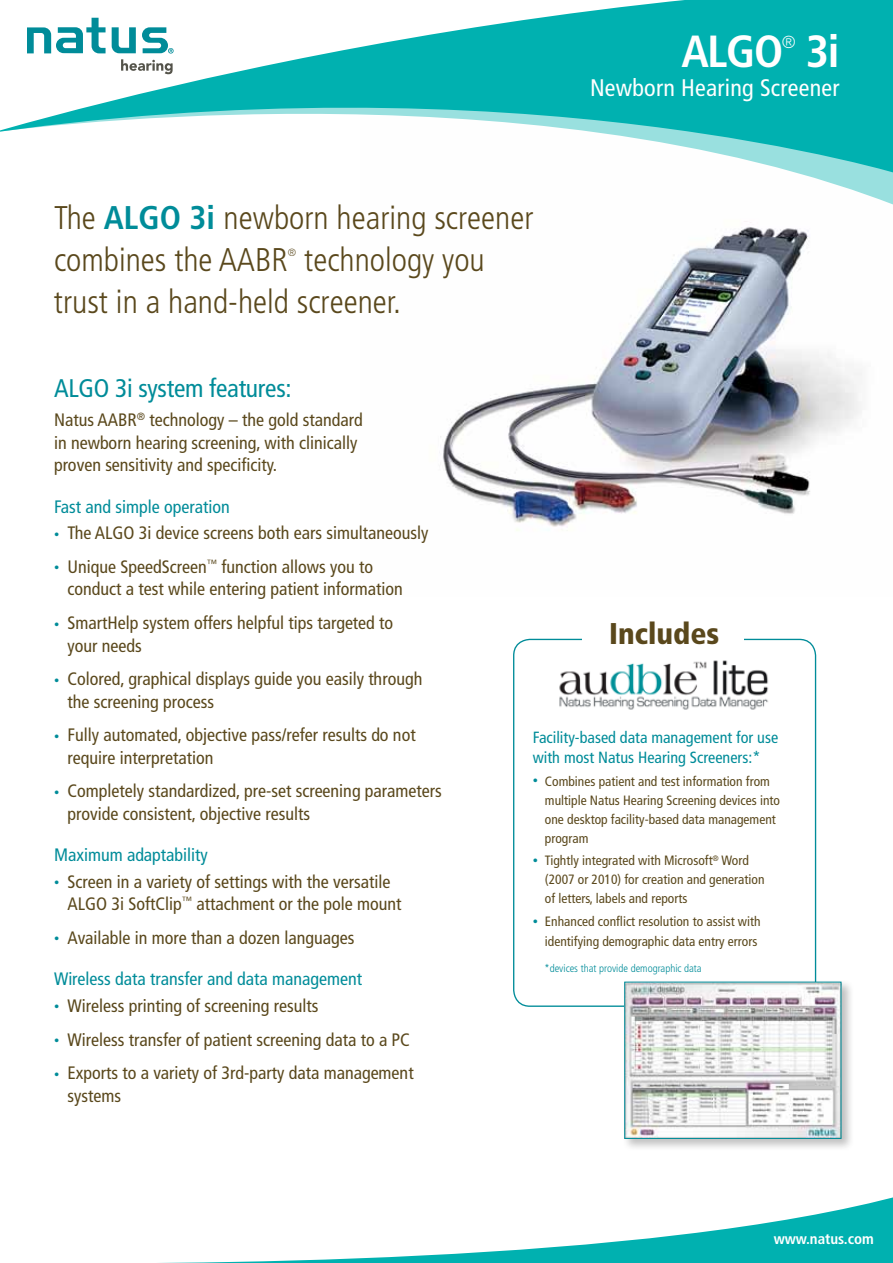
<style>
.page{position:relative;width:893px;height:1263px;background:#fff}
.page>*{position:absolute;margin:0;border:0;box-sizing:border-box;transform-origin:0 0}
.t1{font:700 condensed 45px "Frutiger LT Std";letter-spacing:-.03em;color:#fff}
.t2{font:300 condensed 32.85px/42px "Frutiger LT Std";color:#5a481c}
.t3{font:900 condensed 30px "Frutiger LT Std";color:#5a481c}
.t4{font:condensed 25.5px "Frutiger LT Std";letter-spacing:-.01em;color:#008c99}
.t5{font:condensed 24px "Frutiger LT Std";letter-spacing:.01em;color:#fff}
.t6{font:condensed 18px/22.5px "Frutiger LT Std";color:#5a481c}
.t7{font:condensed 18px "Frutiger LT Std";color:#008c99}
.t8{font:300 condensed 17.55px "Frutiger LT Std";color:#fff}
.t9{font:condensed 16.2px/20.2px "Frutiger LT Std";color:#008c99}
.t10{font:700 condensed 15px "Frutiger LT Std";color:#fff}
.t11{font:condensed 13.5px/18.9px "Frutiger LT Std";color:#5a481c}
.t12{font:300 condensed 10.8px "Frutiger LT Std";color:#008c99}
.t13{font:300 condensed 10.5px "Frutiger LT Std";color:#5a481c}
.s1{font-weight:700;color:#008c99}
.s2{font-size:10.5px;color:#008c99}
</style>
<div class="page">
<img style="left:440px;top:221px;width:422px;height:310px">
<svg style="left:808px;top:176px;width:85px;height:29px"></svg>
<svg style="left:725px;top:155px;width:168px;height:21px;fill:#99e0df"></svg>
<svg style="left:0;top:0;width:893px;height:155px;fill:#00b1b0"></svg>
<svg style="left:27px;top:18px;width:79px;height:35px"></svg>
<svg style="left:112px;top:27px;width:62px;height:47px"></svg>
<svg style="left:160px;top:1197px;width:733px;height:66px"></svg>
<img style="left:559px;top:660px;width:210px;height:50px">
<div style="left:622px;top:979px;width:232px;height:173px;background:#000;opacity:.25"></div>
<img style="left:626px;top:983px;width:213px;height:154px">
<div style="left:624px;top:981px;width:217px;height:158px;border:1px solid #008c99"></div>
<h2 class="t2" style="left:54px;top:197px;width:481px">The <span class="s1">ALGO 3i</span> newborn hearing screener combines the AABR</h2>
<h2 class="t2" style="left:54px;top:239px;width:432px;text-indent:250px">technology you trust in a hand-held screener.</h2>
<p class="t13" style="left:288px;top:247px;width:10px">®</p>
<h1 class="t1" style="left:681px;top:24px;width:103px">ALGO</h1>
<p class="t8" style="left:782px;top:32px;width:15px">®</p>
<h1 class="t1" style="left:806px;top:24px;width:35px">3i</h1>
<h3 class="t5" style="left:590px;top:74px;width:251px">Newborn Hearing Screener</h3>
<h3 class="t4" style="left:54px;top:373px;width:239px">ALGO 3i system features:</h3>
<p class="t6" style="left:54px;top:409px;width:310px">Natus AABR<sup>®</sup> technology – the gold standard in newborn hearing screening, with clinically proven sensitivity and specificity.</p>
<p class="t7" style="left:54px;top:496px;width:177px">Fast and simple operation</p>
<p class="t6" style="left:54px;top:522px;width:376px"><span class="s2">•</span> The ALGO 3i device screens both ears simultaneously</p>
<p class="t6" style="left:67px;top:556px;width:337px;text-indent:-13px"><span class="s2">•</span> Unique SpeedScreen<sup>™</sup> function allows you to conduct a test while entering patient information</p>
<p class="t6" style="left:68px;top:612px;width:327px;text-indent:-14px"><span class="s2">•</span> SmartHelp system offers helpful tips targeted to your needs</p>
<p class="t6" style="left:68px;top:668px;width:356px;text-indent:-14px"><span class="s2">•</span> Colored, graphical displays guide you easily through the screening process</p>
<p class="t6" style="left:68px;top:724px;width:350px;text-indent:-14px"><span class="s2">•</span> Fully automated, objective pass/refer results do not require interpretation</p>
<p class="t6" style="left:68px;top:780px;width:376px;text-indent:-14px"><span class="s2">•</span> Completely standardized, pre-set screening parameters provide consistent, objective results</p>
<p class="t7" style="left:54px;top:844px;width:155px">Maximum adaptability</p>
<p class="t6" style="left:68px;top:870px;width:336px;text-indent:-14px"><span class="s2">•</span> Screen in a variety of settings with the versatile<br>ALGO 3i SoftClip<sup>™</sup> attachment or the pole mount</p>
<p class="t6" style="left:54px;top:926px;width:302px"><span class="s2">•</span> Available in more than a dozen languages</p>
<p class="t7" style="left:54px;top:968px;width:310px">Wireless data transfer and data management</p>
<p class="t6" style="left:54px;top:995px;width:266px"><span class="s2">•</span> Wireless printing of screening results</p>
<p class="t6" style="left:54px;top:1028px;width:357px"><span class="s2">•</span> Wireless transfer of patient screening data to a PC</p>
<p class="t6" style="left:68px;top:1062px;width:348px;text-indent:-14px"><span class="s2">•</span> Exports to a variety of 3rd-party data management systems</p>
<h3 class="t3" style="left:609px;top:615px;width:112px">Includes</h3>
<p class="t9" style="left:533px;top:727px;width:247px">Facility-based data management for use with most Natus Hearing Screeners:*</p>
<p class="t11" style="left:545px;top:772px;width:237px;text-indent:-12px"><span class="s2">•</span> Combines patient and test information from multiple Natus Hearing Screening devices into one desktop facility-based data management program</p>
<p class="t11" style="left:545px;top:851px;width:221px;text-indent:-12px"><span class="s2">•</span> Tightly integrated with Microsoft<sup>®</sup> Word (2007 or 2010) for creation and generation of letters, labels and reports</p>
<p class="t11" style="left:533px;top:911px;width:229px;line-height:20.2px;text-align:right"><span class="s2">•</span> Enhanced conflict resolution to assist with identifying demographic data entry errors</p>
<p class="t12" style="left:544px;top:962px;width:159px">*devices that provide demographic data</p>
<p class="t10" style="left:774px;top:1230px;width:102px">www.natus.com</p>
</div>
